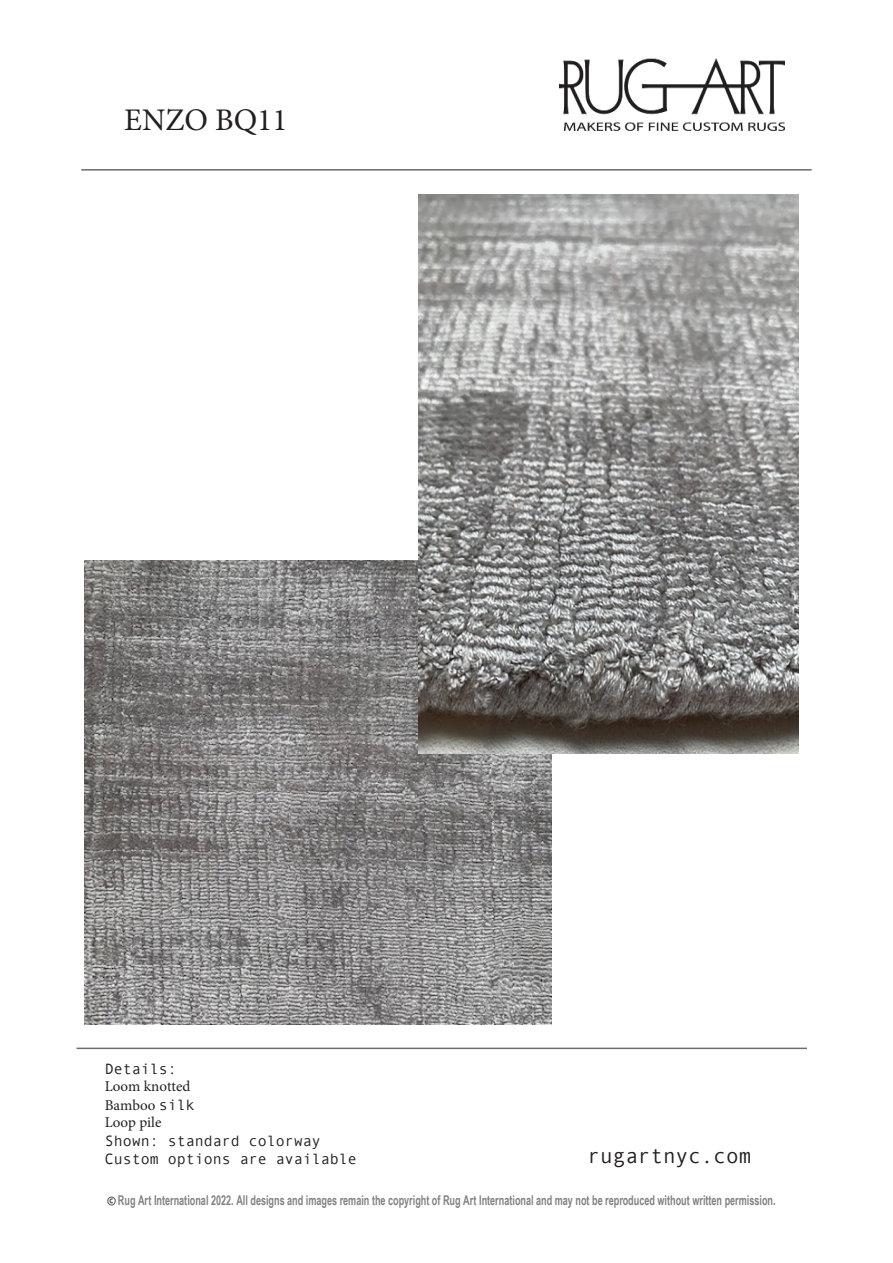
<style>
.page{position:relative;width:893px;height:1263px;background:#fff}
.page>*{position:absolute;margin:0;border:0;box-sizing:border-box;transform-origin:0 0}
.t1{font:31.5px "Minion Pro";color:#231f20}
.t2{font:21px "Andale Mono";color:#231f20}
.t3{font:15px/18px "Andale Mono";color:#231f20}
.t4{font:15px/19px "Minion Pro";color:#231f20}
.t5{font:700 13.5px "Arial Narrow";color:#808385;scale:.82 1}
.s1{font-family:"Andale Mono"}
.s2{font-family:"Andale Mono";font-weight:400;font-size:14.7px;color:#231f20}
</style>
<div class="page">
<img style="left:559px;top:58px;width:226px;height:73px">
<img style="left:84px;top:561px;width:467px;height:464px">
<hr style="left:81px;top:169px;width:731px;height:2px;background:#6c6d70">
<hr style="left:77px;top:1047px;width:730px;height:2px;background:#6c6d70">
<img style="left:418px;top:195px;width:381px;height:558px">
<h1 class="t1" style="left:124px;top:99px;width:165px">ENZO BQ11</h1>
<p class="t3" style="left:105px;top:1059px;width:73px">Details:</p>
<p class="t4" style="left:105px;top:1077px;width:92px">Loom knotted<br>Bamboo <span class="s1">silk</span></p>
<p class="t4" style="left:105px;top:1113px;width:58px">Loop pile</p>
<p class="t3" style="left:105px;top:1131px;width:253px">Shown: standard colorway<br>Custom options are available</p>
<h2 class="t2" style="left:588px;top:1142px;width:165px">rugartnyc.com</h2>
<p class="t5" style="left:107px;top:1190px;width:816px"><span class="s2">©</span> Rug Art International 2022. All designs and images remain the copyright of Rug Art International and may not be reproduced without written permission.</p>
</div>
